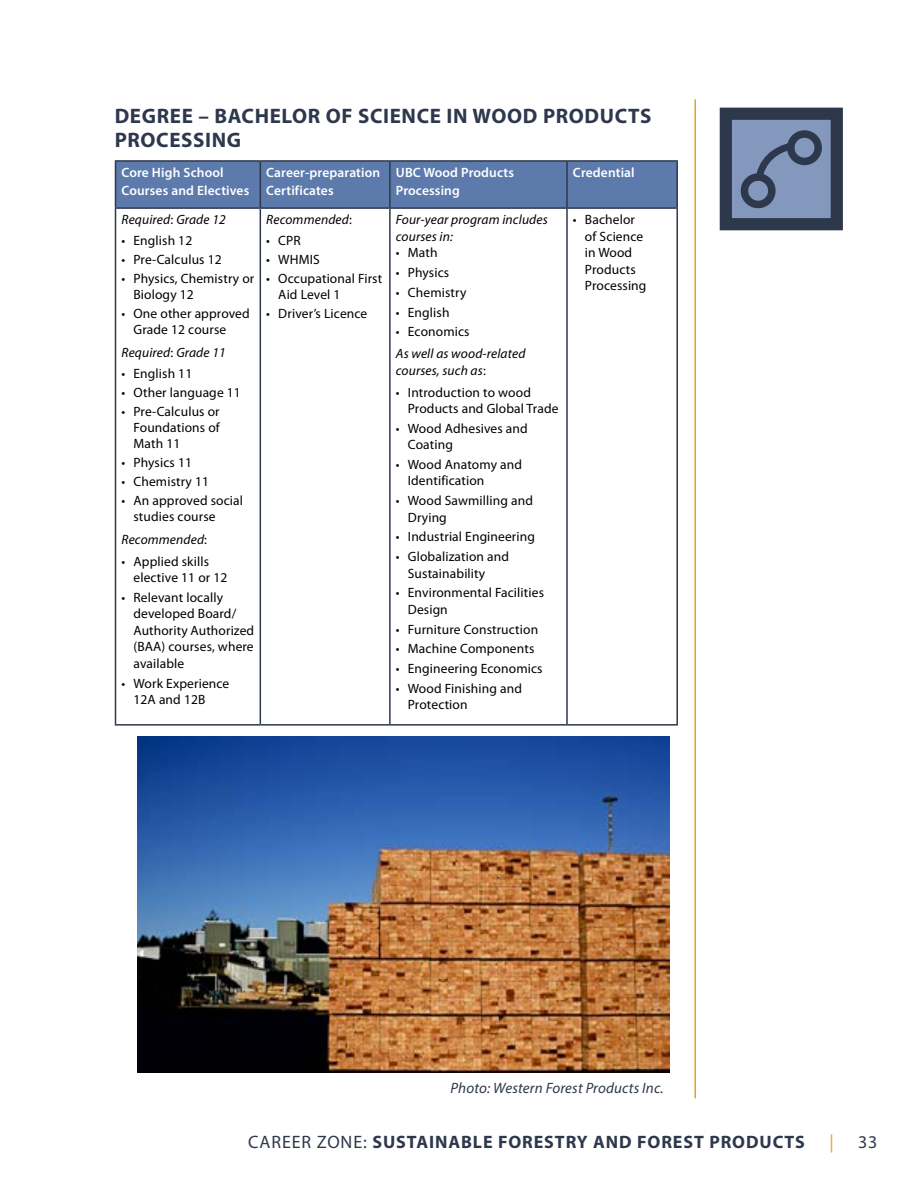
<style>
.page{position:relative;width:918px;height:1188px;background:#fff}
.page>*{position:absolute;margin:0;border:0;box-sizing:border-box;transform-origin:0 0}
.t1{font:700 21px/24px "Myriad Pro";letter-spacing:.03em;color:#2e384c}
.t2{font:700 18px "Myriad Pro";letter-spacing:.05em;color:#2e384c}
.t3{font:18px "Myriad Pro";color:#2e384c}
.t4{font:18px "Myriad Pro";color:#ef9d23}
.t5{font:italic 15px "Myriad Pro";letter-spacing:.01em;color:#2e384c}
.t6{font:13.5px/16.5px "Myriad Pro";letter-spacing:.01em;color:#000}
.t7{font:italic 13.5px/16.5px "Myriad Pro";letter-spacing:.01em;color:#000}
.t8{font:600 13.5px/18px "Myriad Pro";letter-spacing:.01em;color:#fff}
.s1{font-style:normal}
.s2{font-weight:400}
</style>
<div class="page">
<hr style="left:694px;top:99px;width:2px;height:999px;background:#ef9d23">
<div style="left:726px;top:114px;width:111px;height:110px;background:#8497bc"></div>
<div style="left:720px;top:108px;width:123px;height:122px;border:12px solid #2e384c"></div>
<svg style="left:740px;top:130px;width:82px;height:79px"></svg>
<div style="left:116px;top:162px;width:560px;height:45px;background:#5c7aac"></div>
<svg style="left:116px;top:209px;width:146px;height:515px"></svg>
<hr style="left:260px;top:162px;width:1px;height:45px;background:#2e384c">
<hr style="left:389px;top:162px;width:2px;height:45px;background:#2e384c">
<hr style="left:566px;top:209px;width:2px;height:515px;background:#2e384c">
<hr style="left:676px;top:209px;width:2px;height:515px;background:#2e384c">
<hr style="left:390px;top:724px;width:177px;height:2px;background:#2e384c">
<hr style="left:567px;top:724px;width:111px;height:2px;background:#2e384c">
<hr style="left:115px;top:209px;width:1px;height:515px;background:#2e384c">
<hr style="left:260px;top:209px;width:1px;height:515px;background:#2e384c">
<hr style="left:115px;top:724px;width:145px;height:2px;background:#2e384c">
<hr style="left:115px;top:160px;width:145px;height:2px;background:#2e384c">
<hr style="left:115px;top:162px;width:1px;height:45px;background:#2e384c">
<hr style="left:260px;top:160px;width:130px;height:2px;background:#2e384c">
<hr style="left:390px;top:160px;width:177px;height:2px;background:#2e384c">
<hr style="left:567px;top:160px;width:111px;height:2px;background:#2e384c">
<hr style="left:566px;top:162px;width:2px;height:45px;background:#2e384c">
<hr style="left:676px;top:162px;width:2px;height:45px;background:#2e384c">
<hr style="left:115px;top:207px;width:145px;height:2px;background:#2e384c">
<hr style="left:260px;top:207px;width:130px;height:2px;background:#2e384c">
<hr style="left:390px;top:207px;width:177px;height:2px;background:#2e384c">
<hr style="left:567px;top:207px;width:111px;height:2px;background:#2e384c">
<hr style="left:389px;top:209px;width:2px;height:515px;background:#2e384c">
<hr style="left:260px;top:724px;width:130px;height:2px;background:#2e384c">
<img style="left:138px;top:736px;width:531px;height:336px">
<h1 class="t1" style="left:115px;top:104px;width:538px">DEGREE – BACHELOR OF SCIENCE IN WOOD PRODUCTS<br>PROCESSING</h1>
<p class="t8" style="left:122px;top:163px;width:129px">Core High School<br>Courses and Electives</p>
<p class="t8" style="left:266px;top:163px;width:115px">Career-preparation<br>Certificates</p>
<p class="t8" style="left:396px;top:163px;width:120px">UBC Wood Products<br>Processing</p>
<p class="t8" style="left:573px;top:163px;width:63px">Credential</p>
<p class="t7" style="left:122px;top:211px;width:106px">Required<span class="s1">:</span> Grade 12</p>
<p class="t6" style="left:122px;top:232px;width:72px">• English 12</p>
<p class="t6" style="left:122px;top:251px;width:102px">• Pre-Calculus 12</p>
<p class="t6" style="left:134px;top:271px;width:122px;line-height:15.8px;text-indent:-12px">• Physics, Chemistry or<br>Biology 12</p>
<p class="t6" style="left:134px;top:306px;width:118px;line-height:15.8px;text-indent:-12px">• One other approved<br>Grade 12 course</p>
<p class="t7" style="left:122px;top:344px;width:106px">Required<span class="s1">:</span> Grade 11</p>
<p class="t6" style="left:122px;top:365px;width:72px">• English 11</p>
<p class="t6" style="left:122px;top:384px;width:121px">• Other language 11</p>
<p class="t6" style="left:134px;top:404px;width:88px;line-height:15.8px;text-align:justify;text-indent:-12px">• Pre-Calculus or Foundations of Math 11</p>
<p class="t6" style="left:122px;top:454px;width:72px">• Physics 11</p>
<p class="t6" style="left:122px;top:473px;width:89px">• Chemistry 11</p>
<p class="t6" style="left:134px;top:492px;width:111px;line-height:15.8px;text-indent:-12px">• An approved social studies course</p>
<p class="t7" style="left:122px;top:531px;width:87px">Recommended<span class="s1">:</span></p>
<p class="t6" style="left:134px;top:553px;width:95px;text-indent:-12px">• Applied skills elective 11 or 12</p>
<p class="t6" style="left:134px;top:589px;width:122px;text-indent:-12px">• Relevant locally developed Board/<br>Authority Authorized (BAA) courses, where available</p>
<p class="t6" style="left:134px;top:675px;width:97px;text-indent:-12px">• Work Experience<br>12A and 12B</p>
<p class="t6" style="left:585px;top:211px;width:63px;text-indent:-12px">• Bachelor of Science in Wood<br>Products<br>Processing</p>
<p class="t7" style="left:266px;top:211px;width:87px">Recommended<span class="s1">:</span></p>
<p class="t6" style="left:266px;top:232px;width:36px">• CPR</p>
<p class="t6" style="left:266px;top:251px;width:55px">• WHMIS</p>
<p class="t6" style="left:278px;top:271px;width:105px;line-height:15.8px;text-indent:-12px">• Occupational First<br>Aid Level 1</p>
<p class="t6" style="left:266px;top:305px;width:103px">• Driver’s Licence</p>
<p class="t7" style="left:396px;top:211px;width:153px">Four-year program includes courses in:</p>
<p class="t6" style="left:396px;top:244px;width:43px">• Math</p>
<p class="t6" style="left:396px;top:264px;width:55px">• Physics</p>
<p class="t6" style="left:396px;top:284px;width:72px">• Chemistry</p>
<p class="t6" style="left:396px;top:304px;width:55px">• English</p>
<p class="t6" style="left:396px;top:323px;width:75px">• Economics</p>
<p class="t7" style="left:396px;top:345px;width:131px">As well as wood-related courses, such as<span class="s1">:</span></p>
<p class="t6" style="left:408px;top:384px;width:152px;text-indent:-12px">• Introduction to wood<br>Products and Global Trade</p>
<p class="t6" style="left:408px;top:420px;width:121px;text-indent:-12px">• Wood Adhesives and<br>Coating</p>
<p class="t6" style="left:408px;top:456px;width:116px;text-indent:-12px">• Wood Anatomy and<br>Identification</p>
<p class="t6" style="left:408px;top:492px;width:127px;text-indent:-12px">• Wood Sawmilling and<br>Drying</p>
<p class="t6" style="left:396px;top:528px;width:141px">• Industrial Engineering</p>
<p class="t6" style="left:408px;top:548px;width:103px;text-indent:-12px">• Globalization and<br>Sustainability</p>
<p class="t6" style="left:408px;top:584px;width:138px;text-indent:-12px">• Environmental Facilities<br>Design</p>
<p class="t6" style="left:396px;top:621px;width:144px">• Furniture Construction</p>
<p class="t6" style="left:396px;top:640px;width:140px">• Machine Components</p>
<p class="t6" style="left:396px;top:660px;width:148px">• Engineering Economics</p>
<p class="t6" style="left:408px;top:680px;width:116px;text-indent:-12px">• Wood Finishing and<br>Protection</p>
<p class="t5" style="left:451px;top:1079px;width:215px">Photo: Western Forest Products Inc.</p>
<h2 class="t2" style="left:248px;top:1130px;width:558px"><span class="s2">CAREER ZONE:</span> SUSTAINABLE FORESTRY AND FOREST PRODUCTS</h2>
<h2 class="t4" style="left:829px;top:1130px;width:6px">|</h2>
<h2 class="t3" style="left:858px;top:1130px;width:21px">33</h2>
</div>
